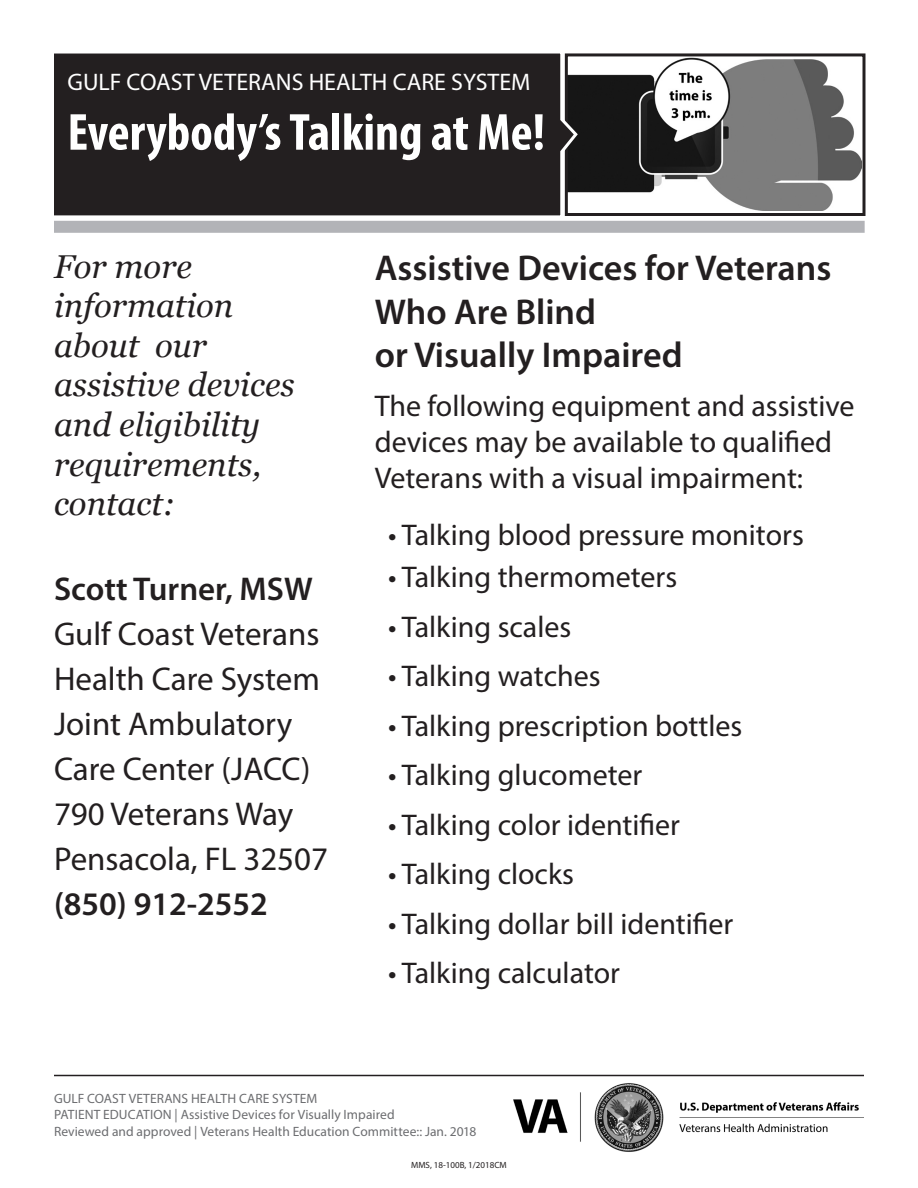
<style>
.page{position:relative;width:918px;height:1188px;background:#fff}
.page>*{position:absolute;margin:0;border:0;box-sizing:border-box;transform-origin:0 0}
.t1{font:700 condensed 52.5px "Myriad Pro";color:#fff}
.t2{font:600 36px/43.2px "Myriad Pro";color:#231f20}
.t3{font:33px/45px "Myriad Pro";color:#231f20}
.t4{font:italic 33px/39.6px "Georgia";color:#231f20}
.t5{font:600 33px "Myriad Pro";color:#231f20}
.t6{font:30px/36px "Myriad Pro";color:#231f20}
.t7{font:24px "Myriad Pro";color:#fff}
.t8{font:13.5px "Myriad Pro";letter-spacing:.005em;color:#6c6d70}
.Paragraph_1{font:9px "Myriad Pro";color:#231f20}
</style>
<div class="page">
<img style="left:580px;top:58px;width:281px;height:153px">
<div style="left:565px;top:53px;width:301px;height:163px;border:3px solid #231f20"></div>
<img style="left:513px;top:1083px;width:351px;height:69px">
<div style="left:54px;top:53px;width:526px;height:163px;background:#231f20"></div>
<div style="left:54px;top:221px;width:811px;height:12px;background:#b2b3b7"></div>
<hr style="left:54px;top:1075px;width:810px;height:1px;background:#231f20">
<p class="t7" style="left:68px;top:68px;width:465px">GULF COAST VETERANS HEALTH CARE SYSTEM</p>
<p class="t1" style="left:68px;top:99px;width:479px">Everybody’s Talking at Me!</p>
<p class="t4" style="left:54px;top:247px;width:242px">For more information about our assistive devices and eligibility requirements, contact:</p>
<p class="t5" style="left:54px;top:568px;width:260px">Scott Turner, MSW</p>
<p class="t3" style="left:54px;top:611px;width:267px">Gulf Coast Veterans<br>Health Care System</p>
<p class="t3" style="left:54px;top:701px;width:258px">Joint Ambulatory<br>Care Center (JACC)</p>
<p class="t3" style="left:54px;top:791px;width:241px">790 Veterans Way</p>
<p class="t3" style="left:54px;top:836px;width:276px">Pensacola, FL 32507</p>
<p class="t5" style="left:54px;top:883px;width:215px">(850) 912-2552</p>
<p class="t2" style="left:375px;top:246px;width:458px">Assistive Devices for Veterans<br>Who Are Blind<br>or Visually Impaired</p>
<p class="t6" style="left:375px;top:388px;width:481px">The following equipment and assistive devices may be available to qualified<br>Veterans with a visual impairment:</p>
<p class="t6" style="left:388px;top:516px;width:417px">• Talking blood pressure monitors</p>
<p class="t6" style="left:388px;top:559px;width:290px">• Talking thermometers</p>
<p class="t6" style="left:388px;top:608px;width:185px">• Talking scales</p>
<p class="t6" style="left:388px;top:658px;width:214px">• Talking watches</p>
<p class="t6" style="left:388px;top:707px;width:356px">• Talking prescription bottles</p>
<p class="t6" style="left:388px;top:757px;width:256px">• Talking glucometer</p>
<p class="t6" style="left:388px;top:806px;width:293px">• Talking color identifier</p>
<p class="t6" style="left:388px;top:856px;width:187px">• Talking clocks</p>
<p class="t6" style="left:388px;top:905px;width:347px">• Talking dollar bill identifier</p>
<p class="t6" style="left:388px;top:955px;width:233px">• Talking calculator</p>
<p class="t8" style="left:54px;top:1090px;width:265px">GULF COAST VETERANS HEALTH CARE SYSTEM</p>
<p class="t8" style="left:54px;top:1106px;width:342px">PATIENT EDUCATION | Assistive Devices for Visually Impaired</p>
<p class="t8" style="left:54px;top:1123px;width:424px">Reviewed and approved | Veterans Health Education Committee:: Jan. 2018</p>
<p class="Paragraph_1" style="left:411px;top:1159px;width:97px">MMS, 18-100B, 1/2018CM</p>
</div>
